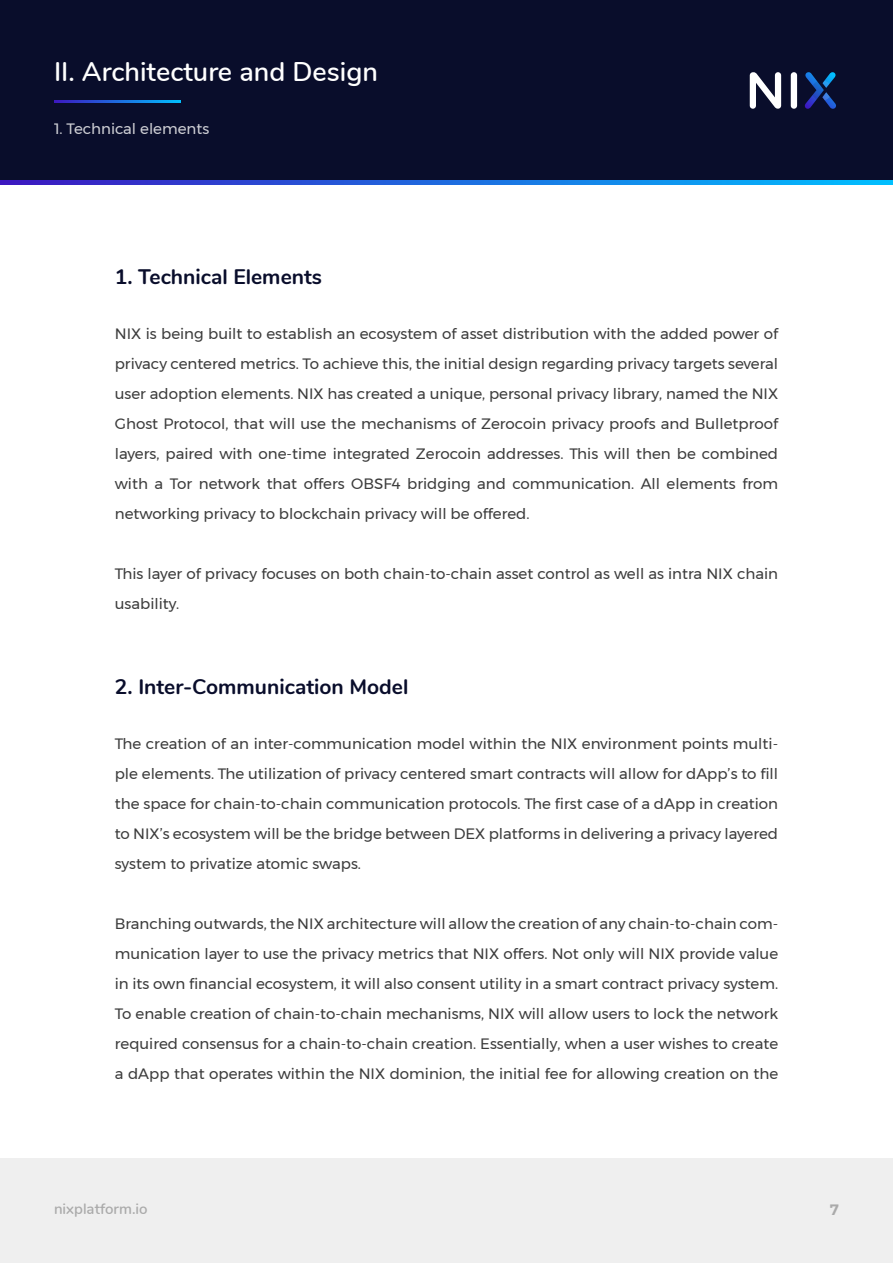
<style>
.page{position:relative;width:893px;height:1263px;background:#fff}
.page>*{position:absolute;margin:0;border:0;box-sizing:border-box;transform-origin:0 0}
.t1{font:600 27px "Nunito";color:#fff}
.t2{font:700 21px "Nunito";color:#090d2b}
.t3{font:15px/30px "Montserrat";color:#3c3c3c;text-align:justify}
.t4{font:15px "Montserrat";color:#fff}
.t5{font:600 15px "Nunito";color:#aaa}
.t6{font:600 15px "Montserrat";color:#aaa}
</style>
<div class="page">
<div style="left:0;top:0;width:893px;height:181px;background:#090d2b"></div>
<svg style="left:54px;top:101px;width:126px;height:1px"></svg>
<svg style="left:1px;top:180px;width:892px;height:4px;background:#1e6bde"></svg>
<hr style="left:0;top:1159px;width:1px;height:104px;background:#efefef">
<div style="left:1px;top:1159px;width:892px;height:104px;background:#efefef"></div>
<svg style="left:750px;top:72px;width:31px;height:37px"></svg>
<div style="left:791px;top:72px;width:6px;height:37px;background:#fff;border-radius:3px"></div>
<svg style="left:805px;top:72px;width:31px;height:37px"></svg>
<h1 class="t1" style="left:54px;top:52px;width:326px">II. Architecture and Design</h1>
<p class="t4" style="left:54px;top:117px;width:157px">1. Technical elements</p>
<h2 class="t2" style="left:115px;top:261px;width:209px">1. Technical Elements</h2>
<p class="t3" style="left:115px;top:318px;width:665px">NIX is being built to establish an ecosystem of asset distribution with the added power of privacy centered metrics. To achieve this, the initial design regarding privacy targets several user adoption elements. NIX has created a unique, personal privacy library, named the NIX Ghost Protocol, that will use the mechanisms of Zerocoin privacy proofs and Bulletproof layers, paired with one-time integrated Zerocoin addresses. This will then be combined with a Tor network that offers OBSF4 bridging and communication. All elements from networking privacy to blockchain privacy will be offered.</p>
<p class="t3" style="left:115px;top:558px;width:665px">This layer of privacy focuses on both chain-to-chain asset control as well as intra NIX chain usability.</p>
<h2 class="t2" style="left:115px;top:671px;width:295px">2. Inter-Communication Model</h2>
<p class="t3" style="left:115px;top:729px;width:665px">The creation of an inter-communication model within the NIX environment points multi&shy;ple elements. The utilization of privacy centered smart contracts will allow for dApp’s to fill the space for chain-to-chain communication protocols. The first case of a dApp in creation to NIX’s ecosystem will be the bridge between DEX platforms in delivering a privacy layered system to privatize atomic swaps.</p>
<p class="t3" style="left:115px;top:909px;width:665px">Branching outwards, the NIX architecture will allow the creation of any chain-to-chain com&shy;munication layer to use the privacy metrics that NIX offers. Not only will NIX provide value in its own financial ecosystem, it will also consent utility in a smart contract privacy system.<br>To enable creation of chain-to-chain mechanisms, NIX will allow users to lock the network required consensus for a chain-to-chain creation. Essentially, when a user wishes to create a dApp that operates within the NIX dominion, the initial fee for allowing creation on the</p>
<p class="t5" style="left:54px;top:1197px;width:95px">nixplatform.io</p>
<p class="t6" style="left:830px;top:1198px;width:10px">7</p>
</div>
